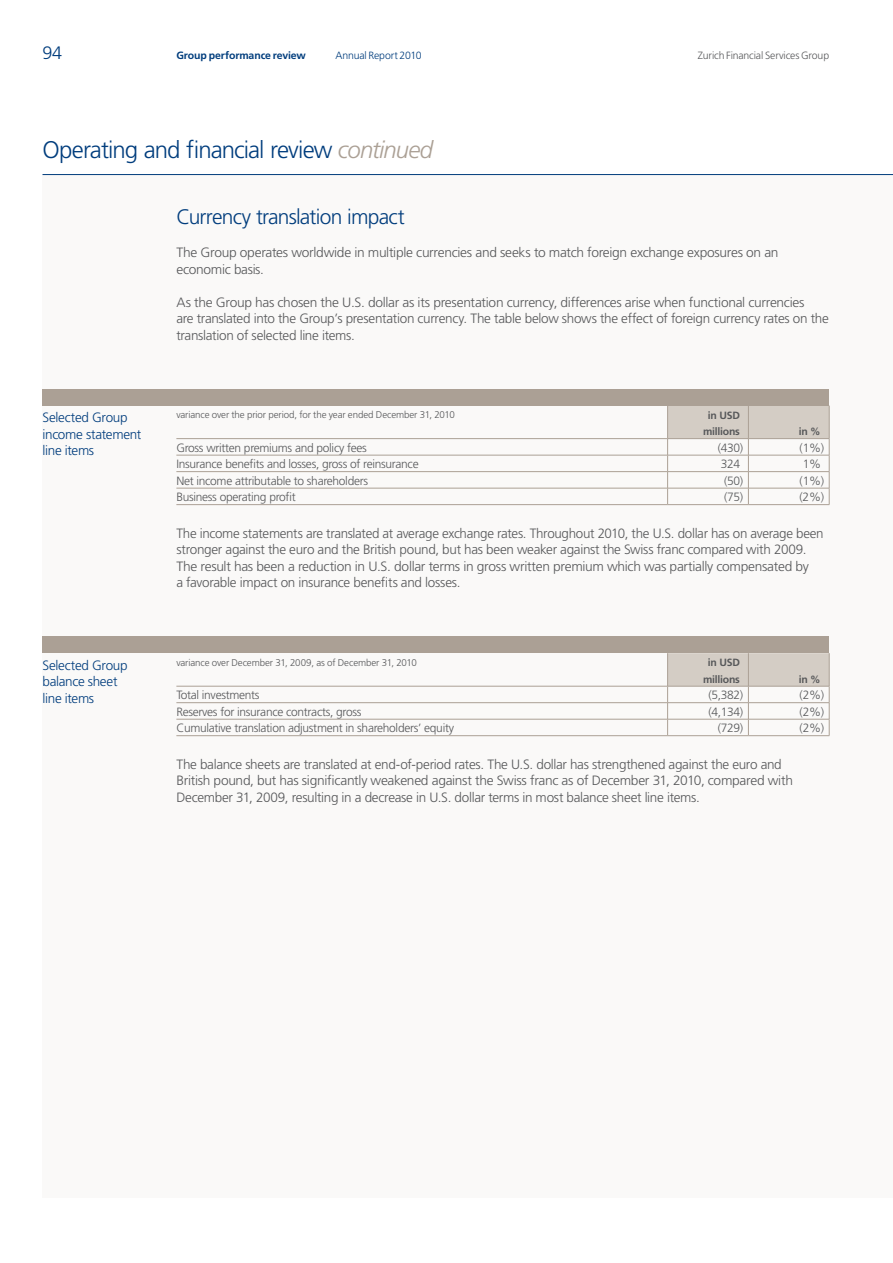
<style>
.page{position:relative;width:893px;height:1263px;background:#fff}
.page>*{position:absolute;margin:0;border:0;box-sizing:border-box;transform-origin:0 0}
.t1{font:300 24px "Frutiger";letter-spacing:-.04em;color:#013d7d}
.t2{font:300 21px "Frutiger";letter-spacing:-.035em;color:#013d7d}
.t3{font:300 18px "Frutiger";color:#013d7d}
.t4{font:300 13.5px/16.5px "Frutiger";letter-spacing:-.02em;color:#57585a}
.t5{font:300 13.5px/16.5px "Frutiger";letter-spacing:-.02em;color:#013d7d}
.t6{font:300 12px "Frutiger";letter-spacing:-.025em;color:#57585a}
.t7{font:700 10.5px/16.5px "Frutiger";letter-spacing:-.025em;color:#57585a;text-align:center}
.t8{font:300 10.5px "Frutiger";letter-spacing:-.015em;color:#57585a}
.t9{font:700 10.5px "Frutiger";letter-spacing:-.01em;color:#013d7d}
.t10{font:300 10.5px "Frutiger";letter-spacing:-.015em;color:#013d7d}
.t11{font:300 9.75px "Frutiger";letter-spacing:-.01em;color:#57585a}
.s1{font-style:italic;color:#aba095}
</style>
<div class="page">
<div style="left:43px;top:175px;width:850px;height:1023px;background:#faf9f8"></div>
<hr style="left:43px;top:174px;width:850px;height:1px;background:#013d7d">
<hr style="left:176px;top:504px;width:492px;height:1px;background:#aba095">
<hr style="left:668px;top:504px;width:80px;height:1px;background:#aba095">
<hr style="left:748px;top:504px;width:81px;height:1px;background:#aba095">
<hr style="left:176px;top:438px;width:492px;height:1px;background:#aba095">
<hr style="left:176px;top:455px;width:492px;height:1px;background:#aba095">
<hr style="left:176px;top:471px;width:492px;height:1px;background:#aba095">
<hr style="left:176px;top:488px;width:492px;height:1px;background:#aba095">
<svg style="left:667px;top:406px;width:163px;height:98px"></svg>
<hr style="left:176px;top:735px;width:492px;height:1px;background:#aba095">
<hr style="left:668px;top:735px;width:80px;height:1px;background:#aba095">
<hr style="left:748px;top:735px;width:81px;height:1px;background:#aba095">
<hr style="left:176px;top:686px;width:492px;height:1px;background:#aba095">
<hr style="left:176px;top:702px;width:492px;height:1px;background:#aba095">
<hr style="left:176px;top:719px;width:492px;height:1px;background:#aba095">
<svg style="left:667px;top:653px;width:163px;height:82px"></svg>
<div style="left:43px;top:389px;width:786px;height:17px;background:#aba095"></div>
<div style="left:43px;top:637px;width:786px;height:16px;background:#aba095"></div>
<h3 class="t3" style="left:43px;top:43px;width:21px">94</h3>
<p class="t9" style="left:176px;top:49px;width:131px">Group performance review</p>
<p class="t10" style="left:335px;top:49px;width:88px">Annual Report 2010</p>
<p class="t8" style="left:698px;top:49px;width:133px">Zurich Financial Services Group</p>
<h1 class="t1" style="left:43px;top:136px;width:392px">Operating and financial review <span class="s1">continued</span></h1>
<p class="t5" style="left:43px;top:409px;width:100px">Selected Group income statement line items</p>
<p class="t5" style="left:43px;top:657px;width:87px">Selected Group balance sheet line items</p>
<h2 class="t2" style="left:176px;top:205px;width:230px">Currency translation impact</h2>
<p class="t4" style="left:176px;top:244px;width:604px">The Group operates worldwide in multiple currencies and seeks to match foreign exchange exposures on an economic basis.</p>
<p class="t4" style="left:176px;top:294px;width:654px">As the Group has chosen the U.S. dollar as its presentation currency, differences arise when functional currencies<br>are translated into the Group’s presentation currency. The table below shows the effect of foreign currency rates on the translation of selected line items.</p>
<p class="t11" style="left:176px;top:409px;width:280px">variance over the prior period, for the year ended December 31, 2010</p>
<p class="t7" style="left:703px;top:407px;width:38px">in USD millions</p>
<p class="t7" style="left:799px;top:423px;width:23px">in %</p>
<p class="t6" style="left:176px;top:441px;width:192px">Gross written premiums and policy fees</p>
<p class="t6" style="left:718px;top:441px;width:27px">(430)</p>
<p class="t6" style="left:800px;top:441px;width:26px">(1%)</p>
<p class="t6" style="left:176px;top:457px;width:244px">Insurance benefits and losses, gross of reinsurance</p>
<p class="t6" style="left:721px;top:457px;width:21px">324</p>
<p class="t6" style="left:803px;top:457px;width:20px">1%</p>
<p class="t6" style="left:176px;top:474px;width:193px">Net income attributable to shareholders</p>
<p class="t6" style="left:724px;top:474px;width:21px">(50)</p>
<p class="t6" style="left:800px;top:474px;width:26px">(1%)</p>
<p class="t6" style="left:176px;top:490px;width:121px">Business operating profit</p>
<p class="t6" style="left:724px;top:490px;width:21px">(75)</p>
<p class="t6" style="left:800px;top:490px;width:26px">(2%)</p>
<p class="t4" style="left:176px;top:525px;width:649px">The income statements are translated at average exchange rates. Throughout 2010, the U.S. dollar has on average been stronger against the euro and the British pound, but has been weaker against the Swiss franc compared with 2009.<br>The result has been a reduction in U.S. dollar terms in gross written premium which was partially compensated by<br>a favorable impact on insurance benefits and losses.</p>
<p class="t11" style="left:176px;top:657px;width:242px">variance over December 31, 2009, as of December 31, 2010</p>
<p class="t7" style="left:703px;top:654px;width:38px">in USD millions</p>
<p class="t7" style="left:799px;top:671px;width:23px">in %</p>
<p class="t6" style="left:176px;top:688px;width:85px">Total investments</p>
<p class="t6" style="left:708px;top:688px;width:36px">(5,382)</p>
<p class="t6" style="left:800px;top:688px;width:26px">(2%)</p>
<p class="t6" style="left:176px;top:705px;width:187px">Reserves for insurance contracts, gross</p>
<p class="t6" style="left:708px;top:705px;width:36px">(4,134)</p>
<p class="t6" style="left:800px;top:705px;width:26px">(2%)</p>
<p class="t6" style="left:176px;top:721px;width:279px">Cumulative translation adjustment in shareholders’ equity</p>
<p class="t6" style="left:718px;top:721px;width:27px">(729)</p>
<p class="t6" style="left:800px;top:721px;width:26px">(2%)</p>
<p class="t4" style="left:176px;top:756px;width:618px">The balance sheets are translated at end-of-period rates. The U.S. dollar has strengthened against the euro and<br>British pound, but has significantly weakened against the Swiss franc as of December 31, 2010, compared with<br>December 31, 2009, resulting in a decrease in U.S. dollar terms in most balance sheet line items.</p>
</div>
